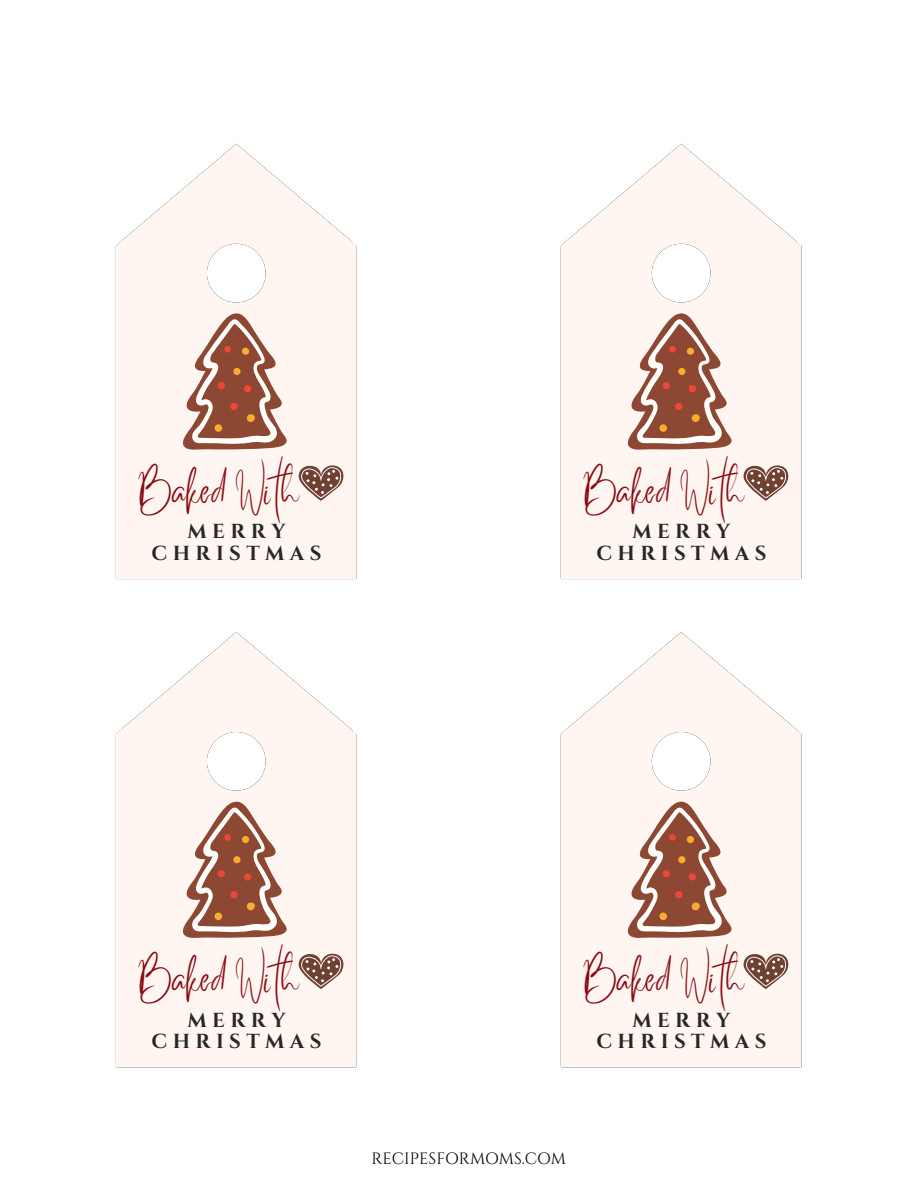
<style>
.page{position:relative;width:918px;height:1188px;background:#fff}
.page>*{position:absolute;margin:0;border:0;box-sizing:border-box;transform-origin:0 0}
.t1{font:32.85px "Better Saturday";color:#8a0a11}
.t2{font:700 20.25px/21.3px "Cinzel";letter-spacing:.265em;color:#262728;text-align:center}
.t3{font:16.35px "Cinzel";color:#000}
</style>
<div class="page">
<svg style="left:115px;top:143px;width:242px;height:437px;fill:#fff6f1"></svg>
<svg style="left:299px;top:462px;width:47px;height:39px"></svg>
<svg style="left:182px;top:309px;width:109px;height:141px"></svg>
<svg style="left:560px;top:143px;width:242px;height:437px;fill:#fff6f1"></svg>
<svg style="left:744px;top:462px;width:47px;height:39px"></svg>
<svg style="left:627px;top:309px;width:109px;height:141px"></svg>
<svg style="left:115px;top:632px;width:242px;height:436px;fill:#fff6f1"></svg>
<svg style="left:299px;top:951px;width:47px;height:38px"></svg>
<svg style="left:182px;top:798px;width:109px;height:140px"></svg>
<svg style="left:560px;top:632px;width:242px;height:436px;fill:#fff6f1"></svg>
<svg style="left:744px;top:951px;width:47px;height:38px"></svg>
<svg style="left:627px;top:798px;width:109px;height:140px"></svg>
<p class="t1" style="left:137px;top:484px;width:164px">Baked With</p>
<p class="t1" style="left:582px;top:484px;width:164px">Baked With</p>
<p class="t2" style="left:152px;top:522px;width:171px">MERRY<br>CHRISTMAS</p>
<p class="t2" style="left:596px;top:522px;width:171px">MERRY<br>CHRISTMAS</p>
<p class="t1" style="left:137px;top:972px;width:164px">Baked With</p>
<p class="t1" style="left:582px;top:972px;width:164px">Baked With</p>
<p class="t2" style="left:152px;top:1010px;width:171px">MERRY<br>CHRISTMAS</p>
<p class="t2" style="left:596px;top:1010px;width:171px">MERRY<br>CHRISTMAS</p>
<p class="t3" style="left:371px;top:1148px;width:196px">RECIPESFORMOMS.COM</p>
</div>
